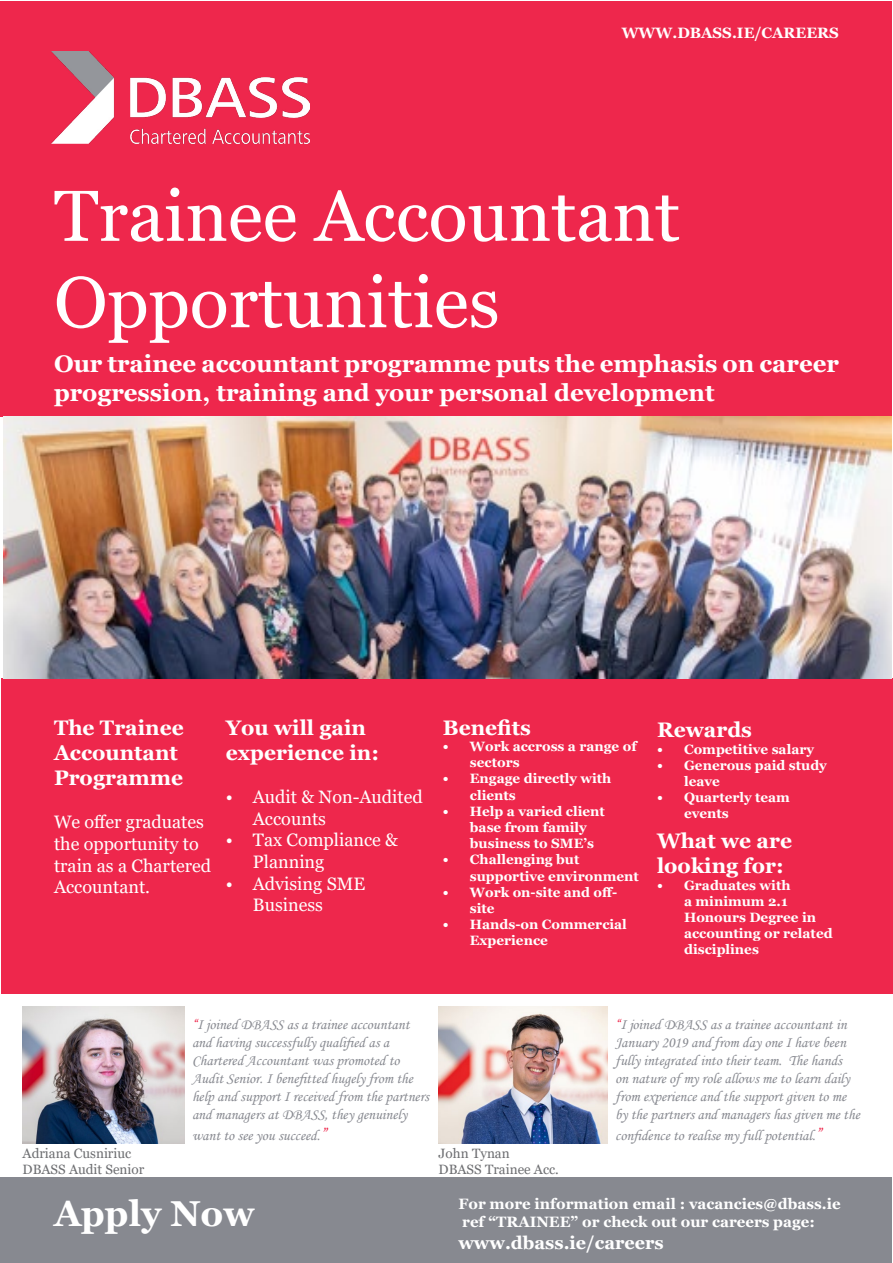
<style>
.page{position:relative;width:893px;height:1263px;background:#fff}
.page>*{position:absolute;margin:0;border:0;box-sizing:border-box;transform-origin:0 0}
.t1{font:72px/86.4px "Georgia";color:#fff}
.t2{font:700 36px "Georgia";color:#fff}
.t3{font:700 24px/28.8px "Georgia";color:#fff}
.t4{font:700 21px/25.2px "Georgia";color:#fff}
.t5{font:18px/21.6px "Georgia";color:#fff}
.t6{font:700 18px "Georgia";color:#fff}
.t7{font:15px/18px "Monotype Corsiva";color:#878990}
.t8{font:700 15px/18px "Georgia";color:#fff}
.t9{font:700 13.5px/16.2px "Georgia";color:#fff}
.t10{font:13.5px/16.2px "Georgia";color:#6d6e71}
.s1{color:#ee274c}
.s2{font-size:18px;color:#ee274c}
</style>
<div class="page">
<div style="left:1px;top:1px;width:891px;height:415px;background:#ee274c"></div>
<div style="left:1px;top:1177px;width:891px;height:85px;background:#878990"></div>
<img style="left:51px;top:51px;width:259px;height:92px">
<div style="left:2px;top:678px;width:891px;height:316px;background:#ee274c"></div>
<img style="left:3px;top:416px;width:888px;height:262px">
<img style="left:23px;top:1006px;width:162px;height:137px">
<img style="left:439px;top:1006px;width:169px;height:137px">
<p class="t8" style="left:622px;top:24px;width:219px">WWW.DBASS.IE/CAREERS</p>
<h1 class="t1" style="left:54px;top:174px;width:627px">Trainee Accountant<br>Opportunities</h1>
<h3 class="t3" style="left:54px;top:350px;width:786px">Our trainee accountant programme puts the emphasis on career progression, training and your personal development</h3>
<h3 class="t4" style="left:54px;top:715px;width:131px">The Trainee<br>Accountant<br>Programme</h3>
<p class="t5" style="left:54px;top:812px;width:159px">We offer graduates the opportunity to train as a Chartered<br>Accountant.</p>
<h3 class="t4" style="left:226px;top:715px;width:155px">You will gain experience in:</h3>
<p class="t5" style="left:253px;top:786px;width:171px;text-indent:-27px">• Audit &amp; Non-Audited<br>Accounts</p>
<p class="t5" style="left:253px;top:830px;width:147px;text-indent:-27px">• Tax Compliance &amp;<br>Planning</p>
<p class="t5" style="left:253px;top:873px;width:114px;text-indent:-27px">• Advising SME<br>Business</p>
<h3 class="t4" style="left:443px;top:715px;width:90px">Benefits</h3>
<p class="t9" style="left:470px;top:738px;width:168px;text-indent:-27px">• Work accross a range of sectors</p>
<p class="t9" style="left:470px;top:770px;width:143px;text-indent:-27px">• Engage directly with clients</p>
<p class="t9" style="left:470px;top:803px;width:137px;text-indent:-27px">• Help a varied client base from family business to SME’s</p>
<p class="t9" style="left:470px;top:851px;width:170px;text-indent:-27px">• Challenging but supportive environment</p>
<p class="t9" style="left:470px;top:884px;width:149px;text-indent:-27px">• Work on-site and off&shy;site</p>
<p class="t9" style="left:470px;top:916px;width:159px;text-indent:-27px">• Hands-on Commercial<br>Experience</p>
<h3 class="t4" style="left:657px;top:717px;width:97px">Rewards</h3>
<p class="t9" style="left:657px;top:741px;width:158px">• Competitive salary</p>
<p class="t9" style="left:684px;top:757px;width:144px;text-indent:-27px">• Generous paid study leave</p>
<p class="t9" style="left:684px;top:789px;width:107px;text-indent:-27px">• Quarterly team events</p>
<h3 class="t4" style="left:657px;top:828px;width:137px">What we are looking for:</h3>
<p class="t9" style="left:684px;top:877px;width:150px;text-indent:-27px">• Graduates with<br>a minimum 2.1<br>Honours Degree in accounting or related disciplines</p>
<p class="t7" style="left:192px;top:1015px;width:238px"><span class="s1">“</span>I joined DBASS as a trainee accountant and having successfully qualified as a Chartered Accountant was promoted to Audit Senior. I benefitted hugely from the help and support I received from the partners and managers at DBASS, they genuinely</p>
<p class="t7" style="left:192px;top:1126px;width:136px">want to see you succeed.<span class="s2">”</span></p>
<p class="t7" style="left:615px;top:1015px;width:246px"><span class="s1">“</span>I joined DBASS as a trainee accountant in January 2019 and from day one I have been fully integrated into their team. The hands<br>on nature of my role allows me to learn daily from experience and the support given to me by the partners and managers has given me the</p>
<p class="t7" style="left:615px;top:1126px;width:208px">confidence to realise my full potential.<span class="s2">”</span></p>
<p class="t10" style="left:23px;top:1145px;width:123px">Adriana Cusniriuc<br>DBASS Audit Senior</p>
<p class="t10" style="left:439px;top:1145px;width:122px">John Tynan<br>DBASS Trainee Acc.</p>
<h2 class="t2" style="left:54px;top:1190px;width:202px">Apply Now</h2>
<p class="t8" style="left:458px;top:1195px;width:384px">For more information email : vacancies@dbass.ie ref “TRAINEE” or check out our careers page:</p>
<p class="t6" style="left:458px;top:1231px;width:207px">www.dbass.ie/careers</p>
</div>
